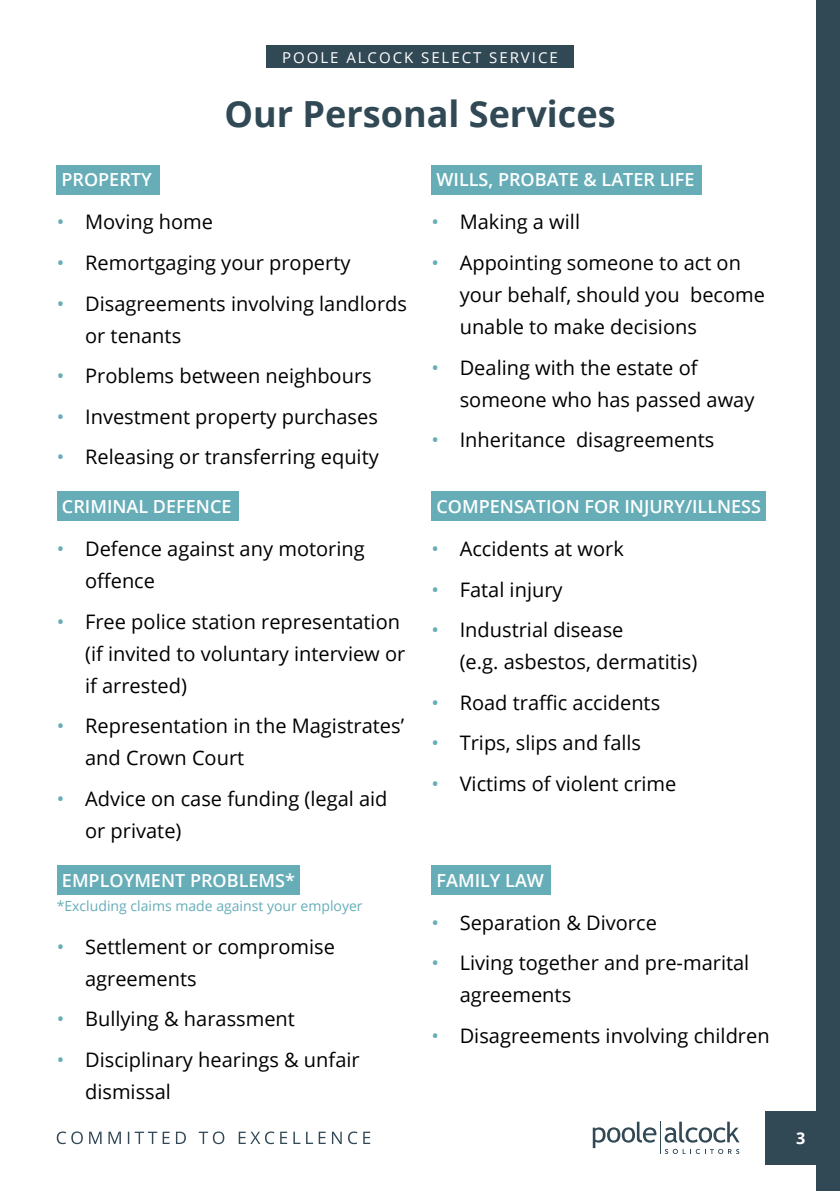
<style>
.page{position:relative;width:840px;height:1191px;background:#fff}
.page>*{position:absolute;margin:0;border:0;box-sizing:border-box;transform-origin:0 0}
.t1{font:700 36px "Open Sans";color:#314855}
.t2{font:20px/32px "Open Sans";color:#000}
.t3{font:600 18px "Open Sans";color:#fff}
.t4{font:700 16.2px "Open Sans";color:#fff}
.t5{font:15px "Open Sans";letter-spacing:.13em;color:#fff}
.t6{font:14px "Open Sans";color:#66adb8}
.s1{color:#66adb8}
</style>
<div class="page">
<div style="left:57px;top:165px;width:103px;height:29px;background:#66adb8"></div>
<div style="left:57px;top:491px;width:181px;height:30px;background:#66adb8"></div>
<div style="left:57px;top:865px;width:242px;height:29px;background:#66adb8"></div>
<div style="left:431px;top:165px;width:270px;height:29px;background:#66adb8"></div>
<div style="left:431px;top:491px;width:334px;height:30px;background:#66adb8"></div>
<div style="left:431px;top:865px;width:119px;height:29px;background:#66adb8"></div>
<div style="left:266px;top:45px;width:307px;height:23px;background:#314855"></div>
<div style="left:764px;top:1111px;width:75px;height:53px;background:#314855"></div>
<div style="left:815px;top:0;width:24px;height:1191px;background:#314855"></div>
<svg style="left:592px;top:1121px;width:64px;height:27px"></svg>
<svg style="left:664px;top:1121px;width:75px;height:21px"></svg>
<svg style="left:665px;top:1148px;width:74px;height:6px"></svg>
<hr style="left:659px;top:1121px;width:1px;height:33px;background:#314855">
<svg style="left:57px;top:1131px;width:313px;height:13px"></svg>
<p class="t5" style="left:282px;top:47px;width:277px">POOLE ALCOCK SELECT SERVICE</p>
<h1 class="t1" style="left:224px;top:88px;width:392px">Our Personal Services</h1>
<p class="t3" style="left:61px;top:167px;width:92px">PROPERTY</p>
<p class="t2" style="left:57px;top:206px;width:158px"><span class="s1">•</span> Moving home</p>
<p class="t2" style="left:57px;top:246px;width:295px"><span class="s1">•</span> Remortgaging your property</p>
<p class="t2" style="left:85px;top:287px;width:323px;text-indent:-28px"><span class="s1">•</span> Disagreements involving landlords or tenants</p>
<p class="t2" style="left:57px;top:359px;width:316px"><span class="s1">•</span> Problems between neighbours</p>
<p class="t2" style="left:57px;top:400px;width:322px"><span class="s1">•</span> Investment property purchases</p>
<p class="t2" style="left:57px;top:440px;width:323px"><span class="s1">•</span> Releasing or transferring equity</p>
<p class="t3" style="left:62px;top:494px;width:171px">CRIMINAL DEFENCE</p>
<p class="t2" style="left:85px;top:532px;width:281px;text-indent:-28px"><span class="s1">•</span> Defence against any motoring offence</p>
<p class="t2" style="left:85px;top:605px;width:321px;text-indent:-28px"><span class="s1">•</span> Free police station representation (if invited to voluntary interview or if arrested)</p>
<p class="t2" style="left:85px;top:709px;width:320px;text-indent:-28px"><span class="s1">•</span> Representation in the Magistrates’ and Crown Court</p>
<p class="t2" style="left:85px;top:782px;width:304px;text-indent:-28px"><span class="s1">•</span> Advice on case funding (legal aid or private)</p>
<p class="t3" style="left:62px;top:867px;width:234px">EMPLOYMENT PROBLEMS*</p>
<p class="t6" style="left:57px;top:896px;width:307px">*Excluding claims made against your employer</p>
<p class="t2" style="left:85px;top:930px;width:251px;text-indent:-28px"><span class="s1">•</span> Settlement or compromise agreements</p>
<p class="t2" style="left:57px;top:1002px;width:239px"><span class="s1">•</span> Bullying &amp; harassment</p>
<p class="t2" style="left:85px;top:1043px;width:276px;text-indent:-28px"><span class="s1">•</span> Disciplinary hearings &amp; unfair dismissal</p>
<p class="t3" style="left:436px;top:167px;width:259px">WILLS, PROBATE &amp; LATER LIFE</p>
<p class="t2" style="left:431px;top:206px;width:150px"><span class="s1">•</span> Making a will</p>
<p class="t2" style="left:459px;top:246px;width:307px;text-indent:-28px"><span class="s1">•</span> Appointing someone to act on your behalf, should you become unable to make decisions</p>
<p class="t2" style="left:459px;top:351px;width:296px;text-indent:-28px"><span class="s1">•</span> Dealing with the estate of someone who has passed away</p>
<p class="t2" style="left:431px;top:423px;width:284px"><span class="s1">•</span> Inheritance disagreements</p>
<p class="t3" style="left:436px;top:494px;width:326px">COMPENSATION FOR INJURY/ILLNESS</p>
<p class="t2" style="left:431px;top:532px;width:194px"><span class="s1">•</span> Accidents at work</p>
<p class="t2" style="left:431px;top:573px;width:133px"><span class="s1">•</span> Fatal injury</p>
<p class="t2" style="left:459px;top:613px;width:239px;text-indent:-28px"><span class="s1">•</span> Industrial disease<br>(e.g. asbestos, dermatitis)</p>
<p class="t2" style="left:431px;top:686px;width:230px"><span class="s1">•</span> Road traffic accidents</p>
<p class="t2" style="left:431px;top:726px;width:211px"><span class="s1">•</span> Trips, slips and falls</p>
<p class="t2" style="left:431px;top:767px;width:246px"><span class="s1">•</span> Victims of violent crime</p>
<p class="t3" style="left:436px;top:867px;width:109px">FAMILY LAW</p>
<p class="t2" style="left:431px;top:906px;width:227px"><span class="s1">•</span> Separation &amp; Divorce</p>
<p class="t2" style="left:459px;top:946px;width:291px;text-indent:-28px"><span class="s1">•</span> Living together and pre-marital agreements</p>
<p class="t2" style="left:431px;top:1019px;width:339px"><span class="s1">•</span> Disagreements involving children</p>
<p class="t4" style="left:795px;top:1126px;width:11px">3</p>
</div>
